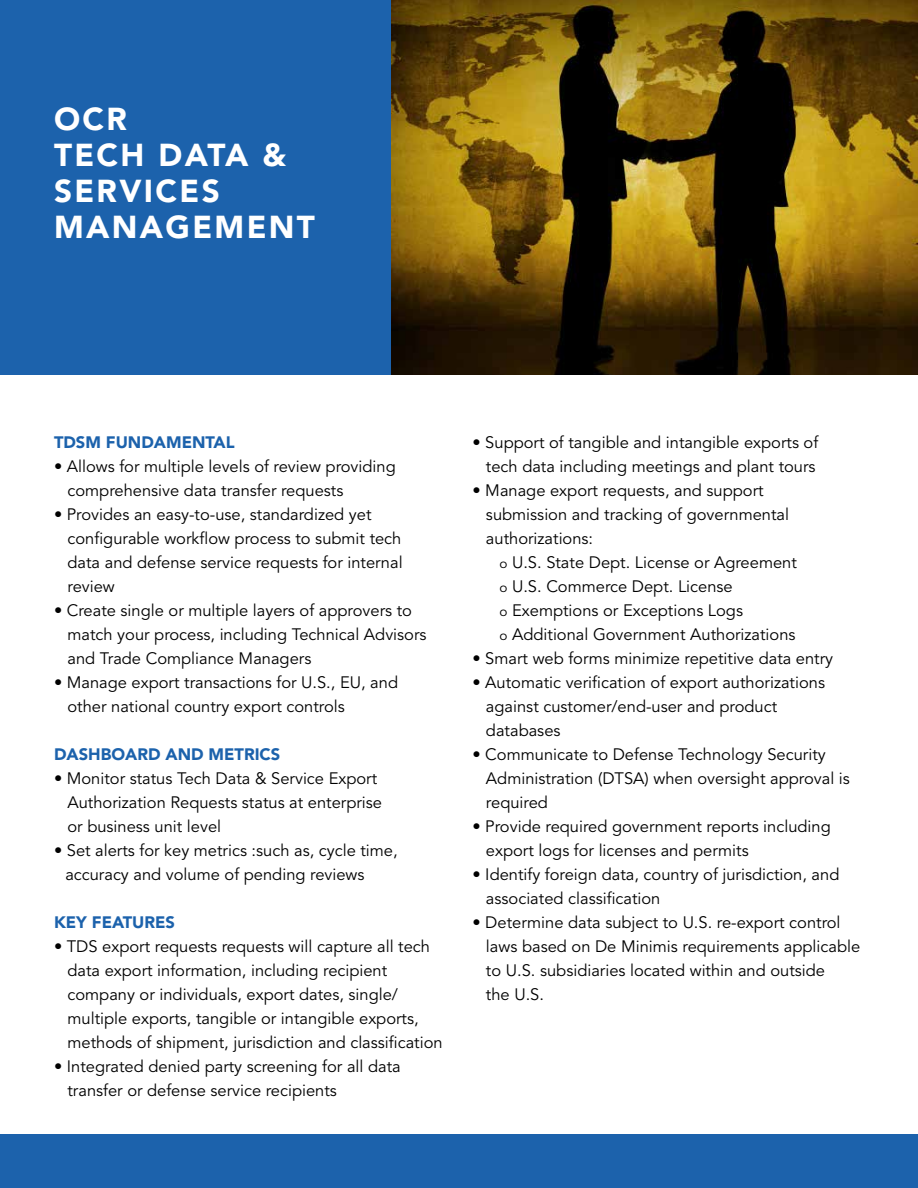
<style>
.page{position:relative;width:918px;height:1188px;background:#fff}
.page>*{position:absolute;margin:0;border:0;box-sizing:border-box;transform-origin:0 0}
.t1{font:900 31.5px/36px "Avenir LT Std";letter-spacing:.075em;color:#fff}
.t2{font:16.5px/24px "Avenir LT Std";color:#000}
.t3{font:900 16.5px "Avenir LT Std";color:#1c62ac}
.s1{font-size:13.5px}
</style>
<div class="page">
<div style="left:0;top:0;width:392px;height:374px;background:#1c62ac"></div>
<img style="left:392px;top:0;width:526px;height:374px">
<div style="left:0;top:1134px;width:918px;height:54px;background:#1c62ac"></div>
<h1 class="t1" style="left:54px;top:103px;width:263px">OCR<br>TECH DATA &amp;<br>SERVICES<br>MANAGEMENT</h1>
<p class="t3" style="left:54px;top:436px;width:182px">TDSM FUNDAMENTAL</p>
<p class="t2" style="left:67px;top:456px;width:330px;text-indent:-13px">• Allows for multiple levels of review providing comprehensive data transfer requests</p>
<p class="t2" style="left:67px;top:504px;width:337px;text-indent:-13px">• Provides an easy-to-use, standardized yet configurable workflow process to submit tech data and defense service requests for internal review</p>
<p class="t2" style="left:67px;top:600px;width:361px;text-indent:-13px">• Create single or multiple layers of approvers to match your process, including Technical Advisors and Trade Compliance Managers</p>
<p class="t2" style="left:67px;top:672px;width:332px;text-indent:-13px">• Manage export transactions for U.S., EU, and other national country export controls</p>
<p class="t3" style="left:54px;top:748px;width:228px">DASHBOARD AND METRICS</p>
<p class="t2" style="left:67px;top:768px;width:316px;text-indent:-13px">• Monitor status Tech Data &amp; Service Export<br>Authorization Requests status at enterprise or business unit level</p>
<p class="t2" style="left:65px;top:840px;width:334px;text-indent:-11px">• Set alerts for key metrics :such as, cycle time, accuracy and volume of pending reviews</p>
<p class="t3" style="left:54px;top:916px;width:123px">KEY FEATURES</p>
<p class="t2" style="left:67px;top:936px;width:377px;text-indent:-13px">• TDS export requests requests will capture all tech data export information, including recipient company or individuals, export dates, single/ multiple exports, tangible or intangible exports, methods of shipment, jurisdiction and classification</p>
<p class="t2" style="left:67px;top:1056px;width:335px;text-indent:-13px">• Integrated denied party screening for all data transfer or defense service recipients</p>
<p class="t2" style="left:472px;top:432px;width:347px;text-align:right">• Support of tangible and intangible exports of tech data including meetings and plant tours</p>
<p class="t2" style="left:486px;top:480px;width:305px;text-indent:-13px">• Manage export requests, and support submission and tracking of governmental authorizations:</p>
<p class="t2" style="left:500px;top:552px;width:299px"><span class="s1">o</span> U.S. State Dept. License or Agreement <span class="s1">o</span> U.S. Commerce Dept. License<br><span class="s1">o</span> Exemptions or Exceptions Logs<br><span class="s1">o</span> Additional Government Authorizations</p>
<p class="t2" style="left:472px;top:648px;width:362px">• Smart web forms minimize repetitive data entry</p>
<p class="t2" style="left:486px;top:672px;width:341px;text-indent:-13px">• Automatic verification of export authorizations against customer/end-user and product databases</p>
<p class="t2" style="left:486px;top:744px;width:365px;text-indent:-13px">• Communicate to Defense Technology Security<br>Administration (DTSA) when oversight approval is required</p>
<p class="t2" style="left:486px;top:816px;width:346px;text-indent:-13px">• Provide required government reports including export logs for licenses and permits</p>
<p class="t2" style="left:486px;top:864px;width:355px;text-indent:-13px">• Identify foreign data, country of jurisdiction, and associated classification</p>
<p class="t2" style="left:486px;top:912px;width:376px;text-indent:-13px">• Determine data subject to U.S. re-export control laws based on De Minimis requirements applicable to U.S. subsidiaries located within and outside<br>the U.S.</p>
</div>
